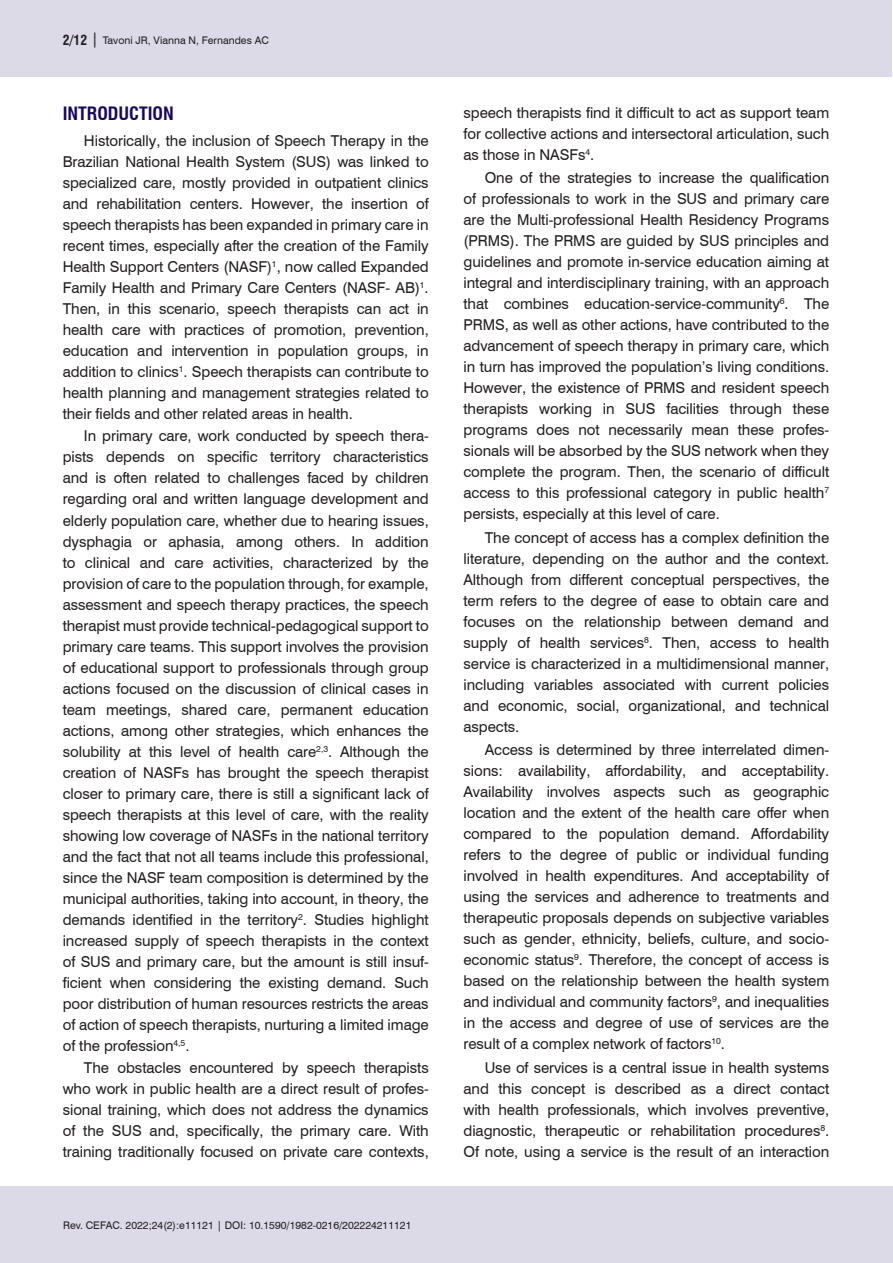
<style>
.page{position:relative;width:893px;height:1263px;background:#fff}
.page>*{position:absolute;margin:0;border:0;box-sizing:border-box;transform-origin:0 0}
.Nivel_1{font:700 condensed 18px "Swiss 721 BT";color:#18085f}
.Corpo_do_texto_INGL{font:15px/21px "Swiss 721 BT";letter-spacing:-.005em;color:#231f20;text-align:justify}
.t1{font:10.5px "Swiss 721 BT";color:#231f20}
.s1{font-weight:700;font-stretch:condensed;font-size:13.5px}
.s2{font-size:15px}
</style>
<div class="page">
<div style="left:0;top:1186px;width:892px;height:77px;background:#dcdae7"></div>
<div style="left:0;top:0;width:892px;height:77px;background:#dcdae7"></div>
<p class="t1" style="left:63px;top:33px;width:208px"><span class="s1">2/12</span> <span class="s2">|</span> Tavoni JR, Vianna N, Fernandes AC</p>
<p class="Nivel_1" style="left:63px;top:103px;width:113px">INTRODUCTION</p>
<p class="Corpo_do_texto_INGL" style="left:63px;top:130px;width:368px;text-indent:21px">Historically, the inclusion of Speech Therapy in the Brazilian National Health System (SUS) was linked to specialized care, mostly provided in outpatient clinics and rehabilitation centers. However, the insertion of speech therapists has been expanded in primary care in recent times, especially after the creation of the Family Health Support Centers (NASF)<sup>1</sup>, now called Expanded Family Health and Primary Care Centers (NASF- AB)<sup>1</sup>.<br>Then, in this scenario, speech therapists can act in health care with practices of promotion, prevention, education and intervention in population groups, in addition to clinics<sup>1</sup>. Speech therapists can contribute to health planning and management strategies related to their fields and other related areas in health.</p>
<p class="Corpo_do_texto_INGL" style="left:63px;top:425px;width:368px;text-indent:21px">In primary care, work conducted by speech thera&shy;pists depends on specific territory characteristics and is often related to challenges faced by children regarding oral and written language development and elderly population care, whether due to hearing issues, dysphagia or aphasia, among others. In addition to clinical and care activities, characterized by the provision of care to the population through, for example, assessment and speech therapy practices, the speech therapist must provide technical-pedagogical support to primary care teams. This support involves the provision of educational support to professionals through group actions focused on the discussion of clinical cases in team meetings, shared care, permanent education actions, among other strategies, which enhances the solubility at this level of health care<sup>2,3</sup>. Although the creation of NASFs has brought the speech therapist closer to primary care, there is still a significant lack of speech therapists at this level of care, with the reality showing low coverage of NASFs in the national territory and the fact that not all teams include this professional, since the NASF team composition is determined by the municipal authorities, taking into account, in theory, the demands identified in the territory<sup>2</sup>. Studies highlight increased supply of speech therapists in the context of SUS and primary care, but the amount is still insuf&shy;ficient when considering the existing demand. Such poor distribution of human resources restricts the areas of action of speech therapists, nurturing a limited image of the profession<sup>4,5</sup>.</p>
<p class="Corpo_do_texto_INGL" style="left:63px;top:1056px;width:368px;text-indent:21px">The obstacles encountered by speech therapists who work in public health are a direct result of profes&shy;sional training, which does not address the dynamics of the SUS and, specifically, the primary care. With training traditionally focused on private care contexts,</p>
<p class="t1" style="left:63px;top:1218px;width:350px">Rev. CEFAC. 2022;24(2):e11121 | DOI: 10.1590/1982-0216/202224211121</p>
<p class="Corpo_do_texto_INGL" style="left:463px;top:101px;width:367px">speech therapists find it difficult to act as support team for collective actions and intersectoral articulation, such as those in NASFs<sup>4</sup>.</p>
<p class="Corpo_do_texto_INGL" style="left:463px;top:167px;width:367px;text-indent:21px">One of the strategies to increase the qualification of professionals to work in the SUS and primary care are the Multi-professional Health Residency Programs (PRMS). The PRMS are guided by SUS principles and guidelines and promote in-service education aiming at integral and interdisciplinary training, with an approach that combines education-service-community<sup>6</sup>. The PRMS, as well as other actions, have contributed to the advancement of speech therapy in primary care, which in turn has improved the population’s living conditions.<br>However, the existence of PRMS and resident speech therapists working in SUS facilities through these programs does not necessarily mean these profes&shy;sionals will be absorbed by the SUS network when they complete the program. Then, the scenario of difficult access to this professional category in public health<sup>7 </sup>persists, especially at this level of care.</p>
<p class="Corpo_do_texto_INGL" style="left:463px;top:526px;width:367px;text-indent:21px">The concept of access has a complex definition the literature, depending on the author and the context.<br>Although from different conceptual perspectives, the term refers to the degree of ease to obtain care and focuses on the relationship between demand and supply of health services<sup>8</sup>. Then, access to health service is characterized in a multidimensional manner, including variables associated with current policies and economic, social, organizational, and technical aspects.</p>
<p class="Corpo_do_texto_INGL" style="left:463px;top:739px;width:367px;text-indent:21px">Access is determined by three interrelated dimen&shy;sions: availability, affordability, and acceptability.<br>Availability involves aspects such as geographic location and the extent of the health care offer when compared to the population demand. Affordability refers to the degree of public or individual funding involved in health expenditures. And acceptability of using the services and adherence to treatments and therapeutic proposals depends on subjective variables such as gender, ethnicity, beliefs, culture, and socio&shy;economic status<sup>9</sup>. Therefore, the concept of access is based on the relationship between the health system and individual and community factors<sup>9</sup>, and inequalities in the access and degree of use of services are the result of a complex network of factors<sup>10</sup>.</p>
<p class="Corpo_do_texto_INGL" style="left:463px;top:1056px;width:367px;text-indent:21px">Use of services is a central issue in health systems and this concept is described as a direct contact with health professionals, which involves preventive, diagnostic, therapeutic or rehabilitation procedures<sup>8</sup>.<br>Of note, using a service is the result of an interaction</p>
</div>
